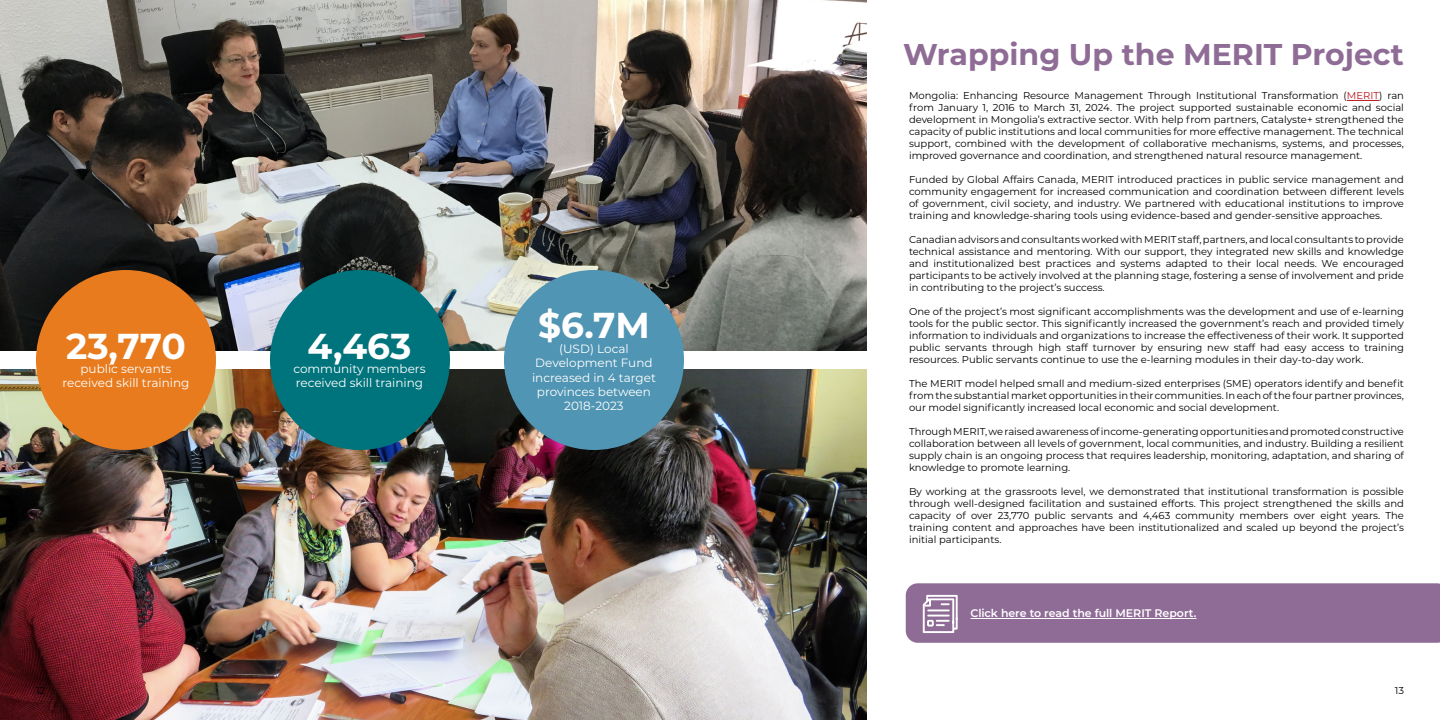
<style>
.page{position:relative;width:1440px;height:720px;background:#fff}
.page>*{position:absolute;margin:0;border:0;box-sizing:border-box;transform-origin:0 0}
.t1{font:700 36px "Montserrat";color:#fff}
.t2{font:700 30px "Montserrat";color:#8f6c96}
.t3{font:12px/14.4px "Montserrat";color:#fff;text-align:center}
.t4{font:600 11px "Montserrat";letter-spacing:-.005em;color:#fff}
.t5{font:10px/12px "Montserrat";color:#000;text-align:justify}
.s1{color:#b9131a}
</style>
<div class="page">
<img style="left:0;top:0;width:867px;height:351px">
<hr style="left:1347px;top:100px;width:32px;height:1px;background:#b9131a">
<img style="left:0;top:369px;width:867px;height:351px">
<div style="left:36px;top:270px;width:180px;height:180px;background:#e87b1e;border-radius:50%"></div>
<div style="left:270px;top:270px;width:180px;height:180px;background:#00747c;border-radius:50%"></div>
<div style="left:504px;top:270px;width:180px;height:180px;background:#5095b3;border-radius:50%"></div>
<div style="left:906px;top:583px;width:534px;height:60px;background:#8f6c96"></div>
<h1 class="t1" style="left:66px;top:320px;width:121px">23,770</h1>
<p class="t3" style="left:62px;top:361px;width:129px">public servants received skill training</p>
<h1 class="t1" style="left:307px;top:320px;width:106px">4,463</h1>
<p class="t3" style="left:293px;top:361px;width:134px;text-align:left">community members received skill training</p>
<h1 class="t1" style="left:538px;top:300px;width:113px">$6.7M</h1>
<p class="t3" style="left:532px;top:341px;width:125px">(USD) Local<br>Development Fund increased in 4 target provinces between<br>2018-2023</p>
<h2 class="t2" style="left:903px;top:33px;width:502px">Wrapping Up the MERIT Project</h2>
<p class="t5" style="left:909px;top:90px;width:497px">Mongolia: Enhancing Resource Management Through Institutional Transformation (<span class="s1">MERIT</span>) ran from January 1, 2016 to March 31, 2024. The project supported sustainable economic and social development in Mongolia’s extractive sector. With help from partners, Catalyste+ strengthened the capacity of public institutions and local communities for more effective management. The technical support, combined with the development of collaborative mechanisms, systems, and processes, improved governance and coordination, and strengthened natural resource management.</p>
<p class="t5" style="left:909px;top:174px;width:497px">Funded by Global Affairs Canada, MERIT introduced practices in public service management and community engagement for increased communication and coordination between different levels of government, civil society, and industry. We partnered with educational institutions to improve training and knowledge-sharing tools using evidence-based and gender-sensitive approaches.</p>
<p class="t5" style="left:909px;top:234px;width:497px">Canadian advisors and consultants worked with MERIT staff, partners, and local consultants to provide technical assistance and mentoring. With our support, they integrated new skills and knowledge and institutionalized best practices and systems adapted to their local needs. We encouraged participants to be actively involved at the planning stage, fostering a sense of involvement and pride in contributing to the project’s success.</p>
<p class="t5" style="left:909px;top:306px;width:497px">One of the project’s most significant accomplishments was the development and use of e-learning tools for the public sector. This significantly increased the government’s reach and provided timely information to individuals and organizations to increase the effectiveness of their work. It supported public servants through high staff turnover by ensuring new staff had easy access to training resources. Public servants continue to use the e-learning modules in their day-to-day work.</p>
<p class="t5" style="left:909px;top:378px;width:497px">The MERIT model helped small and medium-sized enterprises (SME) operators identify and benefit from the substantial market opportunities in their communities. In each of the four partner provinces, our model significantly increased local economic and social development.</p>
<p class="t5" style="left:909px;top:426px;width:497px">Through MERIT, we raised awareness of income-generating opportunities and promoted constructive collaboration between all levels of government, local communities, and industry. Building a resilient supply chain is an ongoing process that requires leadership, monitoring, adaptation, and sharing of knowledge to promote learning.</p>
<p class="t5" style="left:909px;top:486px;width:497px">By working at the grassroots level, we demonstrated that institutional transformation is possible through well-designed facilitation and sustained efforts. This project strengthened the skills and capacity of over 23,770 public servants and 4,463 community members over eight years. The training content and approaches have been institutionalized and scaled up beyond the project’s initial participants.</p>
<p class="t4" style="left:971px;top:606px;width:227px">Click here to read the full MERIT Report.</p>
<p class="t5" style="left:36px;top:684px;width:11px">12</p>
<p class="t5" style="left:1395px;top:684px;width:11px">13</p>
</div>
